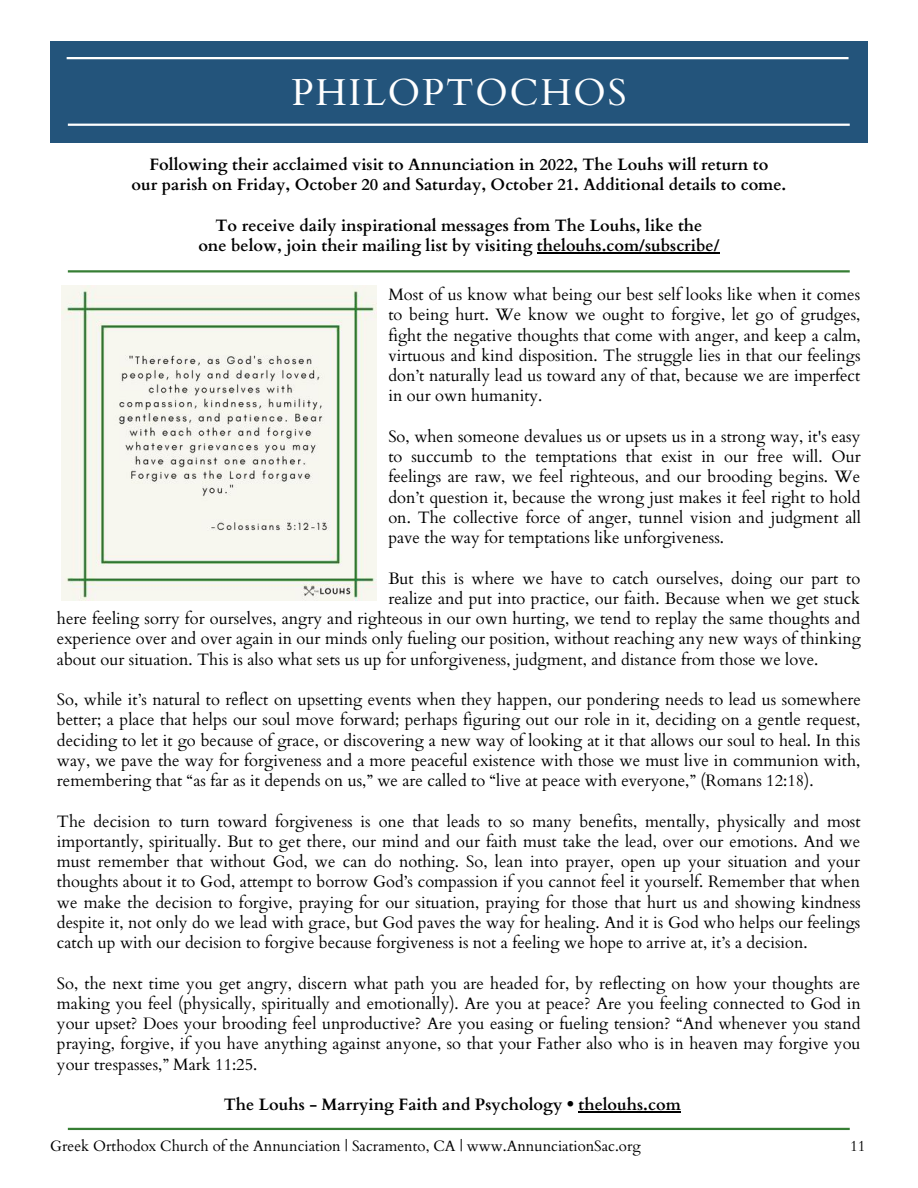
<style>
.page{position:relative;width:918px;height:1188px;background:#fff}
.page>*{position:absolute;margin:0;border:0;box-sizing:border-box;transform-origin:0 0}
.t1{font:37.5px "Cardo";letter-spacing:.05em;color:#fff}
.t2{font:16.5px/20.2px "Cardo";color:#000;text-align:justify}
.t3{font:700 16.5px/20.2px "Cardo";color:#000;text-align:center}
.t4{font:15px "Cardo";color:#000}
.s1{color:#fff}
</style>
<div class="page">
<div style="left:50px;top:41px;width:818px;height:101px;background:#23547b"></div>
<hr style="left:67px;top:57px;width:782px;height:2px;background:#fff">
<hr style="left:68px;top:124px;width:782px;height:2px;background:#fff">
<hr style="left:579px;top:1111px;width:102px;height:1px;background:#000">
<img style="left:61px;top:286px;width:315px;height:315px">
<hr style="left:68px;top:270px;width:782px;height:2px;background:#367e34">
<hr style="left:537px;top:252px;width:183px;height:1px;background:#000">
<hr style="left:68px;top:1128px;width:782px;height:2px;background:#367e34">
<h1 class="t1" style="left:291px;top:68px;width:337px">PHILOPTOCHOS</h1>
<p class="t3" style="left:132px;top:155px;width:656px">Following their acclaimed visit to Annunciation in 2022, The Louhs will return to<br>our parish on Friday, October 20 and Saturday, October 21. Additional details to come.</p>
<p class="t3" style="left:198px;top:215px;width:523px">To receive daily inspirational messages from The Louhs, like the<br>one below, join their mailing list by visiting thelouhs.com/subscribe/</p>
<p class="t2" style="left:388px;top:285px;width:474px">Most of us know what being our best self looks like when it comes to being hurt. We know we ought to forgive, let go of grudges, fight the negative thoughts that come with anger, and keep a calm, virtuous and kind disposition. The struggle lies in that our feelings don’t naturally lead us toward any of that, because we are imperfect in our own humanity.</p>
<p class="t2" style="left:388px;top:427px;width:474px">So, when someone devalues us or upsets us in a strong way, it's easy to succumb to the temptations that exist in our free will. Our feelings are raw, we feel righteous, and our brooding begins. We don’t question it, because the wrong just makes it feel right to hold on. The collective force of anger, tunnel vision and judgment all pave the way for temptations like unforgiveness.</p>
<p class="t2" style="left:388px;top:568px;width:473px">But this is where we have to catch ourselves, doing our part to</p>
<p class="t2" style="left:388px;top:589px;width:473px">realize and put into practice, our faith. Because when we get stuck</p>
<p class="t2" style="left:57px;top:609px;width:805px">here feeling sorry for ourselves, angry and right<span class="s1">.</span>e<span class="s1">..</span>ous in our own hurting, we tend to replay the same thoughts and</p>
<p class="t2" style="left:57px;top:629px;width:805px">experience over and over again in our minds only fueling our position, without reaching any new ways of thinking</p>
<p class="t2" style="left:57px;top:649px;width:763px">about our situation. This is also what sets us up for unforgiveness, judgment, and distance from those we love.</p>
<p class="t2" style="left:57px;top:690px;width:806px">So, while it’s natural to reflect on upsetting events when they happen, our pondering needs to lead us somewhere better; a place that helps our soul move forward; perhaps figuring out our role in it, deciding on a gentle request, deciding to let it go because of grace, or discovering a new way of looking at it that allows our soul to heal. In this way, we pave the way for forgiveness and a more peaceful existence with those we must live in communion with, remembering that “as far as it depends on us,” we are called to “live at peace with everyone,” (Romans 12:18).</p>
<p class="t2" style="left:57px;top:811px;width:805px">The decision to turn toward forgiveness is one that leads to so many benefits, mentally, physically and most importantly, spiritually. But to get there, our mind and our faith must take the lead, over our emotions. And we must remember that without God, we can do nothing. So, lean into prayer, open up your situation and your thoughts about it to God, attempt to borrow God’s compassion if you cannot feel it yourself. Remember that when we make the decision to forgive, praying for our situation, praying for those that hurt us and showing kindness despite it, not only do we lead with grace, but God paves the way for healing. And it is God who helps our feelings catch up with our decision to forgive because forgiveness is not a feeling we hope to arrive at, it’s a decision.</p>
<p class="t2" style="left:57px;top:973px;width:805px">So, the next time you get angry, discern what path you are headed for, by reflecting on how your thoughts are making you feel (physically, spiritually and emotionally). Are you at peace? Are you feeling connected to God in your upset? Does your brooding feel unproductive? Are you easing or fueling tension? “And whenever you stand praying, forgive, if you have anything against anyone, so that your Father also who is in heaven may forgive you your trespasses,” Mark 11:25.</p>
<p class="t3" style="left:224px;top:1095px;width:458px">The Louhs - Marrying Faith and Psychology • thelouhs.com</p>
<p class="t4" style="left:50px;top:1136px;width:592px">Greek Orthodox Church of the Annunciation | Sacramento, CA | www.AnnunciationSac.org</p>
<p class="t4" style="left:850px;top:1136px;width:17px">11</p>
</div>
